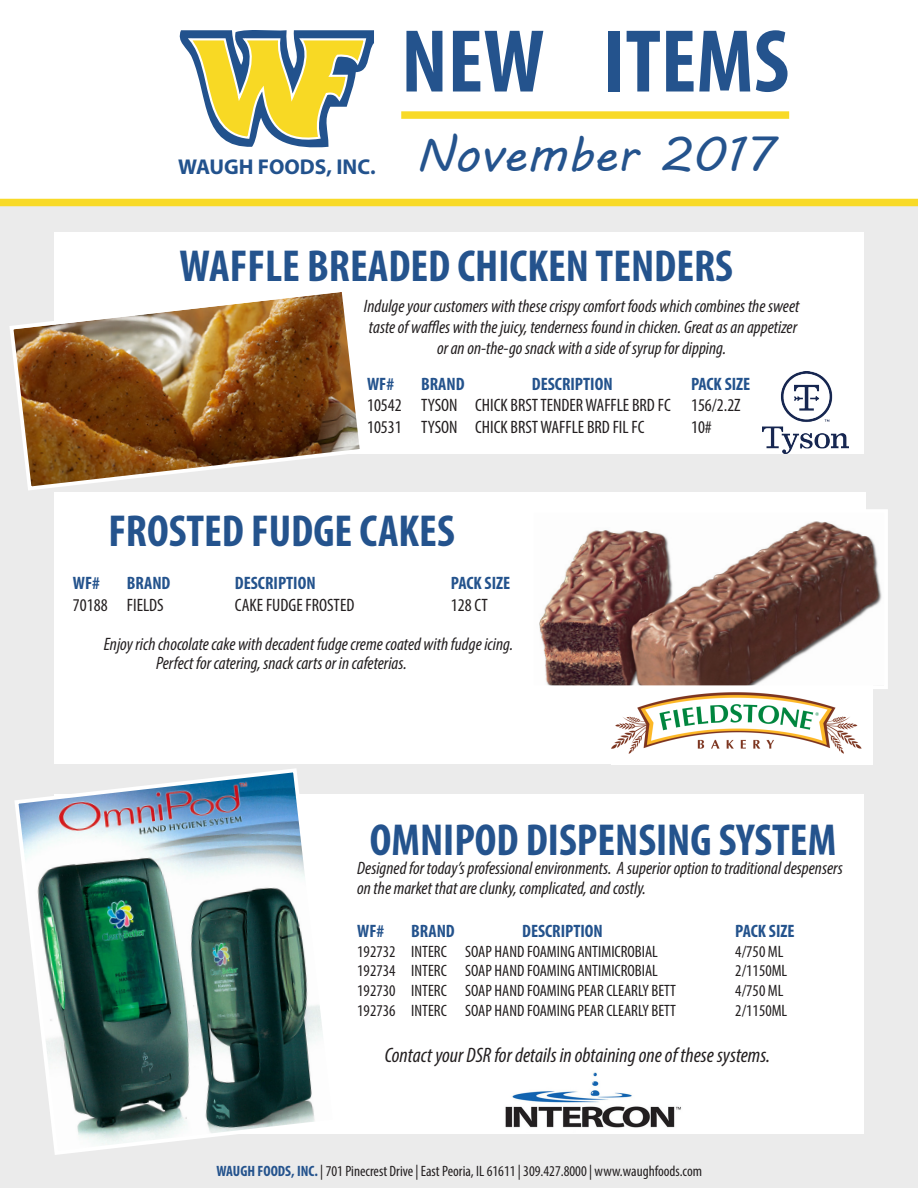
<style>
.page{position:relative;width:918px;height:1188px;background:#fff}
.page>*{position:absolute;margin:0;border:0;box-sizing:border-box;transform-origin:0 0}
.t1{font:700 condensed 90px "Myriad Pro";color:#24538d}
.t2{font:48px "MV Boli";color:#24538d}
.t3{font:700 condensed 45px "Myriad Pro";color:#24538d}
.t4{font:700 21.45px "Myriad Pro";color:#22528d}
.t5{font:italic condensed 21px "Myriad Pro";color:#231f20}
.t6{font:italic condensed 18px/19.5px "Myriad Pro";color:#231f20}
.t7{font:condensed 18px "Myriad Pro";color:#231f20}
.t8{font:700 condensed 18px "Myriad Pro";color:#24538d}
.t9{font:condensed 16.5px "Myriad Pro";color:#231f20}
.t10{font:condensed 15px "Myriad Pro";color:#231f20}
.s1{font-weight:700;color:#24538d}
</style>
<div class="page">
<div style="left:0;top:202px;width:918px;height:986px;background:#ebebeb"></div>
<div style="left:54px;top:493px;width:811px;height:271px;background:#fff"></div>
<svg style="left:180px;top:30px;width:194px;height:117px"></svg>
<div style="left:401px;top:111px;width:388px;height:8px;background:#f8da28"></div>
<div style="left:0;top:199px;width:918px;height:7px;background:#f8da28"></div>
<div style="left:54px;top:232px;width:810px;height:222px;background:#fff"></div>
<img style="left:9px;top:292px;width:357px;height:201px">
<div style="left:54px;top:794px;width:810px;height:340px;background:#fff"></div>
<img style="left:763px;top:371px;width:86px;height:83px">
<img style="left:612px;top:689px;width:260px;height:75px">
<img style="left:15px;top:768px;width:308px;height:387px">
<img style="left:505px;top:1072px;width:176px;height:56px">
<img style="left:539px;top:514px;width:344px;height:170px">
<div style="left:530px;top:509px;width:358px;height:180px;border:4px solid #fff"></div>
<p class="t4" style="left:178px;top:152px;width:199px">WAUGH FOODS, INC.</p>
<p class="t1" style="left:401px;top:5px;width:389px">NEW ITEMS</p>
<p class="t2" style="left:416px;top:122px;width:360px">November 2017</p>
<p class="t3" style="left:179px;top:238px;width:555px">WAFFLE BREADED CHICKEN TENDERS</p>
<p class="t6" style="left:364px;top:296px;width:437px">Indulge your customers with these crispy comfort foods which combines the sweet</p>
<p class="t6" style="left:369px;top:317px;width:430px">taste of waffles with the juicy, tenderness found in chicken. Great as an appetizer</p>
<p class="t6" style="left:437px;top:338px;width:291px">or an on-the-go snack with a side of syrup for dipping.</p>
<p class="t8" style="left:367px;top:372px;width:28px">WF#</p>
<p class="t8" style="left:421px;top:372px;width:45px">BRAND</p>
<p class="t8" style="left:532px;top:372px;width:82px">DESCRIPTION</p>
<p class="t8" style="left:691px;top:372px;width:61px">PACK SIZE</p>
<p class="t7" style="left:367px;top:394px;width:375px">10542 TYSON CHICK BRST TENDER WAFFLE BRD FC 156/2.2Z</p>
<p class="t7" style="left:367px;top:416px;width:279px">10531 TYSON CHICK BRST WAFFLE BRD FIL FC</p>
<p class="t7" style="left:691px;top:416px;width:22px">10#</p>
<p class="t3" style="left:108px;top:503px;width:348px">FROSTED FUDGE CAKES</p>
<p class="t8" style="left:73px;top:572px;width:28px">WF#</p>
<p class="t8" style="left:127px;top:572px;width:45px">BRAND</p>
<p class="t8" style="left:235px;top:572px;width:82px">DESCRIPTION</p>
<p class="t8" style="left:451px;top:572px;width:61px">PACK SIZE</p>
<p class="t7" style="left:73px;top:594px;width:92px">70188 FIELDS</p>
<p class="t7" style="left:235px;top:594px;width:121px">CAKE FUDGE FROSTED</p>
<p class="t7" style="left:451px;top:594px;width:38px">128 CT</p>
<p class="t6" style="left:104px;top:634px;width:411px">Enjoy rich chocolate cake with decadent fudge creme coated with fudge icing.</p>
<p class="t6" style="left:156px;top:653px;width:252px">Perfect for catering, snack carts or in cafeterias.</p>
<p class="t3" style="left:370px;top:811px;width:468px">OMNIPOD DISPENSING SYSTEM</p>
<p class="t6" style="left:357px;top:858px;width:487px">Designed for today’s professional environments. A superior option to traditional despensers on the market that are clunky, complicated, and costly.</p>
<p class="t8" style="left:357px;top:920px;width:28px">WF#</p>
<p class="t8" style="left:411px;top:920px;width:45px">BRAND</p>
<p class="t8" style="left:522px;top:920px;width:82px">DESCRIPTION</p>
<p class="t8" style="left:735px;top:920px;width:61px">PACK SIZE</p>
<p class="t9" style="left:357px;top:941px;width:302px">192732 INTERC SOAP HAND FOAMING ANTIMICROBIAL</p>
<p class="t9" style="left:735px;top:941px;width:50px">4/750 ML</p>
<p class="t9" style="left:357px;top:961px;width:302px">192734 INTERC SOAP HAND FOAMING ANTIMICROBIAL</p>
<p class="t9" style="left:735px;top:961px;width:53px">2/1150ML</p>
<p class="t9" style="left:357px;top:981px;width:320px">192730 INTERC SOAP HAND FOAMING PEAR CLEARLY BETT</p>
<p class="t9" style="left:735px;top:981px;width:50px">4/750 ML</p>
<p class="t9" style="left:357px;top:1001px;width:320px">192736 INTERC SOAP HAND FOAMING PEAR CLEARLY BETT</p>
<p class="t9" style="left:735px;top:1001px;width:53px">2/1150ML</p>
<p class="t5" style="left:385px;top:1042px;width:387px">Contact your DSR for details in obtaining one of these systems.</p>
<p class="t10" style="left:216px;top:1161px;width:487px"><span class="s1">WAUGH FOODS, INC.</span> | 701 Pinecrest Drive | East Peoria, IL 61611 | 309.427.8000 | www.waughfoods.com</p>
</div>
